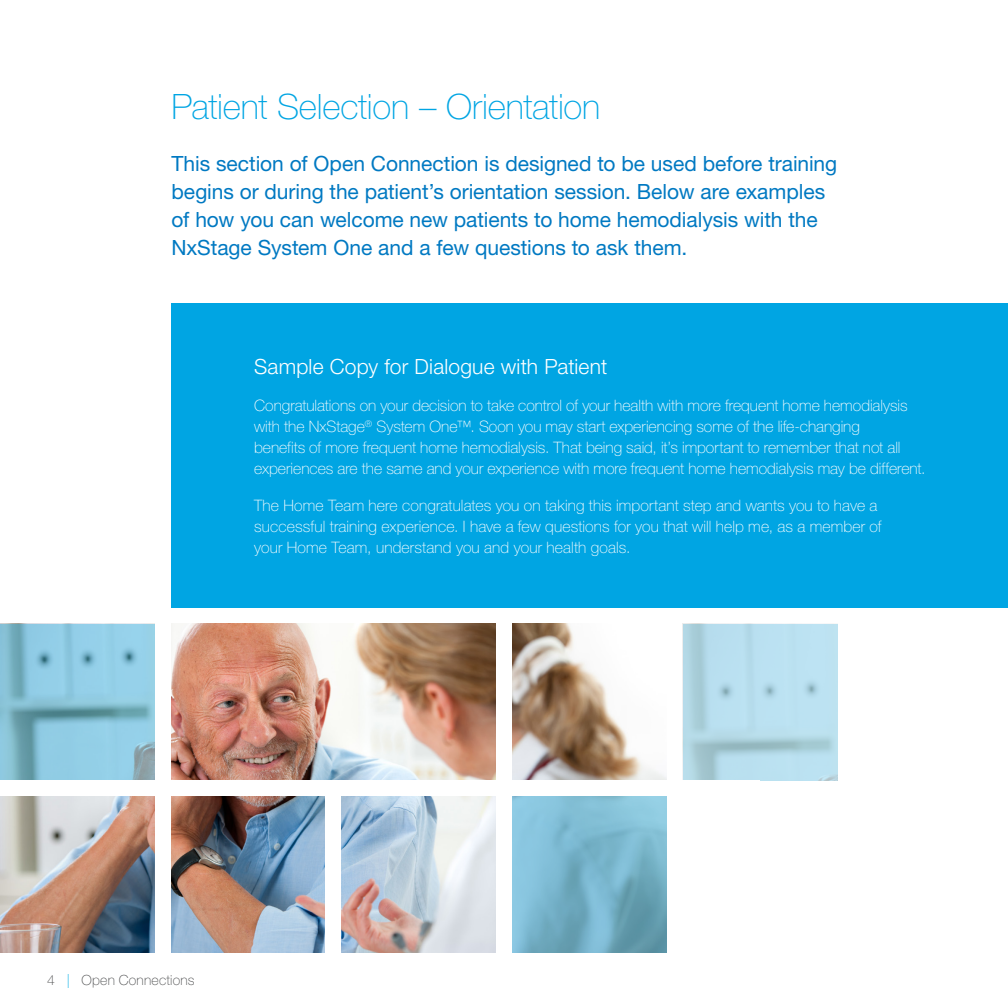
<style>
.page{position:relative;width:1008px;height:1008px;background:#fff}
.page>*{position:absolute;margin:0;border:0;box-sizing:border-box;transform-origin:0 0}
.t1{font:100 35px "Helvetica Neue LT Std";letter-spacing:-.01em;color:#00a5e3}
.intro{font:21px/28px "Helvetica Neue LT Std";letter-spacing:-.005em;color:#0079c2}
.Subhead{font:300 21px "Helvetica Neue LT Std";letter-spacing:.01em;color:#fff}
.body{font:100 15.75px/21px "Helvetica Neue LT Std";color:#fff}
.t2{font:100 14px "Helvetica Neue LT Std";letter-spacing:.015em;color:#4b4c4d}
.s1{color:#00aee6}
</style>
<div class="page">
<div style="left:172px;top:304px;width:836px;height:304px;background:#00a5e3"></div>
<img style="left:0;top:624px;width:667px;height:329px">
<svg style="left:512px;top:796px;width:155px;height:157px;background:#79b5cb"></svg>
<img style="left:682px;top:624px;width:155px;height:156px">
<svg style="left:0;top:624px;width:155px;height:157px;background:#89c3d8"></svg>
<div style="left:155px;top:615px;width:16px;height:342px;background:#fff"></div>
<div style="left:326px;top:793px;width:15px;height:175px;background:#fff"></div>
<div style="left:496px;top:615px;width:16px;height:342px;background:#fff"></div>
<div style="left:0;top:781px;width:760px;height:15px;background:#fff"></div>
<p class="t1" style="left:172px;top:87px;width:430px">Patient Selection – Orientation</p>
<p class="intro" style="left:172px;top:149px;width:667px">This section of Open Connection is designed to be used before training begins or during the patient’s orientation session. Below are examples of how you can welcome new patients to home hemodialysis with the NxStage System One and a few questions to ask them.</p>
<p class="Subhead" style="left:254px;top:354px;width:355px">Sample Copy for Dialogue with Patient</p>
<p class="body" style="left:254px;top:395px;width:673px">Congratulations on your decision to take control of your health with more frequent home hemodialysis with the NxStage<sup>®</sup> System One™. Soon you may start experiencing some of the life-changing<br>benefits of more frequent home hemodialysis. That being said, it’s important to remember that not all experiences are the same and your experience with more frequent home hemodialysis may be different.</p>
<p class="body" style="left:254px;top:495px;width:629px">The Home Team here congratulates you on taking this important step and wants you to have a successful training experience. I have a few questions for you that will help me, as a member of your Home Team, understand you and your health goals.</p>
<p class="t2" style="left:47px;top:972px;width:149px">4 <span class="s1">|</span> Open Connections</p>
</div>
